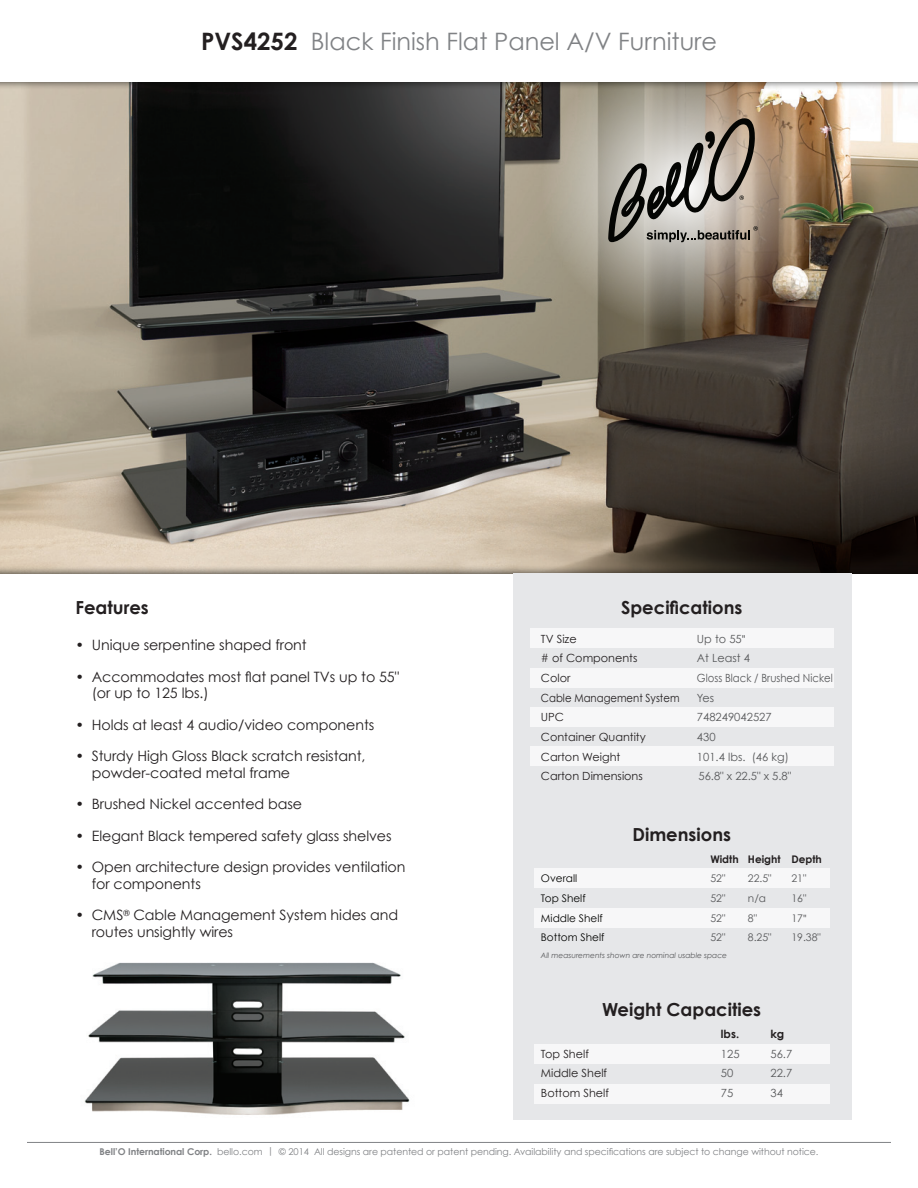
<style>
.page{position:relative;width:918px;height:1188px;background:#fff}
.page>*{position:absolute;margin:0;border:0;box-sizing:border-box;transform-origin:0 0}
.t1{font:24px "Century Gothic";color:#808285}
.t2{font:700 18px "Century Gothic";color:#231f20}
.t3{font:14.25px/16.5px "Century Gothic";letter-spacing:-.005em;color:#231f20}
.t4{font:11.25px "Century Gothic";color:#231f20}
.t5{font:11.25px "Century Gothic";color:#57585a}
.t6{font:11.25px "Century Gothic";color:#57585a;scale:.9 1}
.t7{font:11.25px "Century Gothic";color:#231f20;scale:.9 1}
.t8{font:700 11.25px "Century Gothic";color:#231f20}
.t9{font:10.5px "Century Gothic";color:#57585a}
.t10{font:10.5px "Century Gothic";color:#040503}
.t11{font:700 10.5px "Century Gothic";color:#231f20}
.t12{font:9.3px "Century Gothic";letter-spacing:-.005em;color:#808285}
.t13{font:italic 7.5px "Century Gothic";color:#57585a}
.s1{font-weight:700;color:#231f20}
.s2{font-family:"Myriad Pro"}
.s3{font-weight:700}
</style>
<div class="page">
<img style="left:0;top:89px;width:918px;height:476px">
<img style="left:84px;top:962px;width:326px;height:153px">
<div style="left:0;top:565px;width:918px;height:44px;background:#040503;opacity:.75"></div>
<div style="left:0;top:574px;width:918px;height:27px;background:#fff"></div>
<div style="left:0;top:588px;width:918px;height:26px;background:#fff"></div>
<div style="left:513px;top:574px;width:338px;height:546px;background:#e6e7e9"></div>
<div style="left:530px;top:628px;width:304px;height:20px;background:#f7f7f8"></div>
<div style="left:530px;top:668px;width:304px;height:19px;background:#f7f7f8"></div>
<div style="left:530px;top:707px;width:304px;height:20px;background:#f7f7f8"></div>
<div style="left:530px;top:746px;width:304px;height:20px;background:#f7f7f8"></div>
<div style="left:534px;top:868px;width:296px;height:20px;background:#f7f7f8"></div>
<div style="left:534px;top:909px;width:296px;height:19px;background:#f7f7f8"></div>
<hr style="left:27px;top:1142px;width:864px;height:1px;background:#808285">
<svg style="left:541px;top:45px;width:285px;height:285px;background:#9b8d79"></svg>
<svg style="left:608px;top:118px;width:150px;height:129px;background:#9d988f"></svg>
<div style="left:0;top:0;width:918px;height:89px;background:#040503;opacity:.75"></div>
<div style="left:0;top:0;width:918px;height:81px;background:#fff"></div>
<div style="left:534px;top:1044px;width:296px;height:20px;background:#f7f7f8"></div>
<div style="left:534px;top:1084px;width:296px;height:19px;background:#f7f7f8"></div>
<p class="t1" style="left:201px;top:27px;width:518px"><span class="s1">PVS4252</span> Black Finish Flat Panel A/V Furniture</p>
<p class="t2" style="left:75px;top:596px;width:75px">Features</p>
<p class="t3" style="left:75px;top:637px;width:233px">• Unique serpentine shaped front</p>
<p class="t3" style="left:92px;top:668px;width:309px;text-indent:-16px">• Accommodates most flat panel TVs up to 55" (or up to 125 lbs.)</p>
<p class="t3" style="left:75px;top:716px;width:300px">• Holds at least 4 audio/video components</p>
<p class="t3" style="left:92px;top:748px;width:275px;text-indent:-16px">• Sturdy High Gloss Black scratch resistant, powder-coated metal frame</p>
<p class="t3" style="left:75px;top:796px;width:228px">• Brushed Nickel accented base</p>
<p class="t3" style="left:75px;top:827px;width:318px">• Elegant Black tempered safety glass shelves</p>
<p class="t3" style="left:92px;top:859px;width:315px;text-indent:-16px">• Open architecture design provides ventilation for components</p>
<p class="t3" style="left:92px;top:907px;width:308px;text-indent:-16px">• CMS<sup>®</sup> Cable Management System hides and routes unsightly wires</p>
<p class="t2" style="left:621px;top:596px;width:123px">Specifications</p>
<p class="t4" style="left:541px;top:632px;width:37px">TV Size</p>
<p class="t5" style="left:697px;top:632px;width:50px">Up to 55<span class="s2">"</span></p>
<p class="t4" style="left:541px;top:651px;width:98px"># of Components</p>
<p class="t5" style="left:697px;top:651px;width:54px">At Least 4</p>
<p class="t4" style="left:541px;top:671px;width:31px">Color</p>
<p class="t6" style="left:697px;top:671px;width:152px">Gloss Black / Brushed Nickel</p>
<p class="t7" style="left:541px;top:691px;width:155px">Cable Management System</p>
<p class="t5" style="left:697px;top:691px;width:19px">Yes</p>
<p class="t4" style="left:541px;top:710px;width:25px">UPC</p>
<p class="t5" style="left:697px;top:710px;width:76px">748249042527</p>
<p class="t4" style="left:541px;top:730px;width:106px">Container Quantity</p>
<p class="t5" style="left:697px;top:730px;width:20px">430</p>
<p class="t4" style="left:541px;top:750px;width:81px">Carton Weight</p>
<p class="t5" style="left:697px;top:750px;width:93px">101.4 lbs. (46 kg)</p>
<p class="t4" style="left:541px;top:769px;width:103px">Carton Dimensions</p>
<p class="t5" style="left:698px;top:769px;width:94px">56.8" x 22.5" x 5.8"</p>
<p class="t2" style="left:632px;top:823px;width:100px">Dimensions</p>
<p class="t11" style="left:710px;top:852px;width:113px">Width Height Depth</p>
<p class="t10" style="left:541px;top:872px;width:38px">Overall</p>
<p class="t9" style="left:710px;top:872px;width:16px">52"</p>
<p class="t9" style="left:748px;top:872px;width:25px">22.5"</p>
<p class="t9" style="left:791px;top:872px;width:16px">21"</p>
<p class="t10" style="left:541px;top:892px;width:46px">Top Shelf</p>
<p class="t9" style="left:710px;top:892px;width:16px">52"</p>
<p class="t9" style="left:748px;top:892px;width:20px">n/a</p>
<p class="t9" style="left:791px;top:892px;width:16px">16"</p>
<p class="t10" style="left:541px;top:911px;width:63px">Middle Shelf</p>
<p class="t9" style="left:710px;top:911px;width:16px">52"</p>
<p class="t9" style="left:748px;top:911px;width:11px">8"</p>
<p class="t9" style="left:791px;top:911px;width:17px">17<span class="s2">"</span></p>
<p class="t10" style="left:541px;top:931px;width:65px">Bottom Shelf</p>
<p class="t9" style="left:710px;top:931px;width:16px">52"</p>
<p class="t9" style="left:748px;top:931px;width:25px">8.25"</p>
<p class="t9" style="left:791px;top:931px;width:31px">19.38"</p>
<p class="t13" style="left:541px;top:951px;width:188px">All measurements shown are nominal usable space</p>
<p class="t2" style="left:602px;top:998px;width:160px">Weight Capacities</p>
<p class="t8" style="left:721px;top:1027px;width:20px">lbs.</p>
<p class="t8" style="left:770px;top:1027px;width:15px">kg</p>
<p class="t4" style="left:541px;top:1047px;width:49px">Top Shelf</p>
<p class="t5" style="left:721px;top:1047px;width:20px">125</p>
<p class="t5" style="left:770px;top:1047px;width:23px">56.7</p>
<p class="t4" style="left:541px;top:1066px;width:68px">Middle Shelf</p>
<p class="t5" style="left:721px;top:1066px;width:14px">50</p>
<p class="t5" style="left:770px;top:1066px;width:23px">22.7</p>
<p class="t4" style="left:541px;top:1086px;width:70px">Bottom Shelf</p>
<p class="t5" style="left:721px;top:1086px;width:14px">75</p>
<p class="t5" style="left:770px;top:1086px;width:14px">34</p>
<p class="t12" style="left:100px;top:1146px;width:720px"><span class="s3">Bell’O International Corp.</span> bello.com | © 2014 All designs are patented or patent pending. Availability and specifications are subject to change without notice.</p>
</div>
